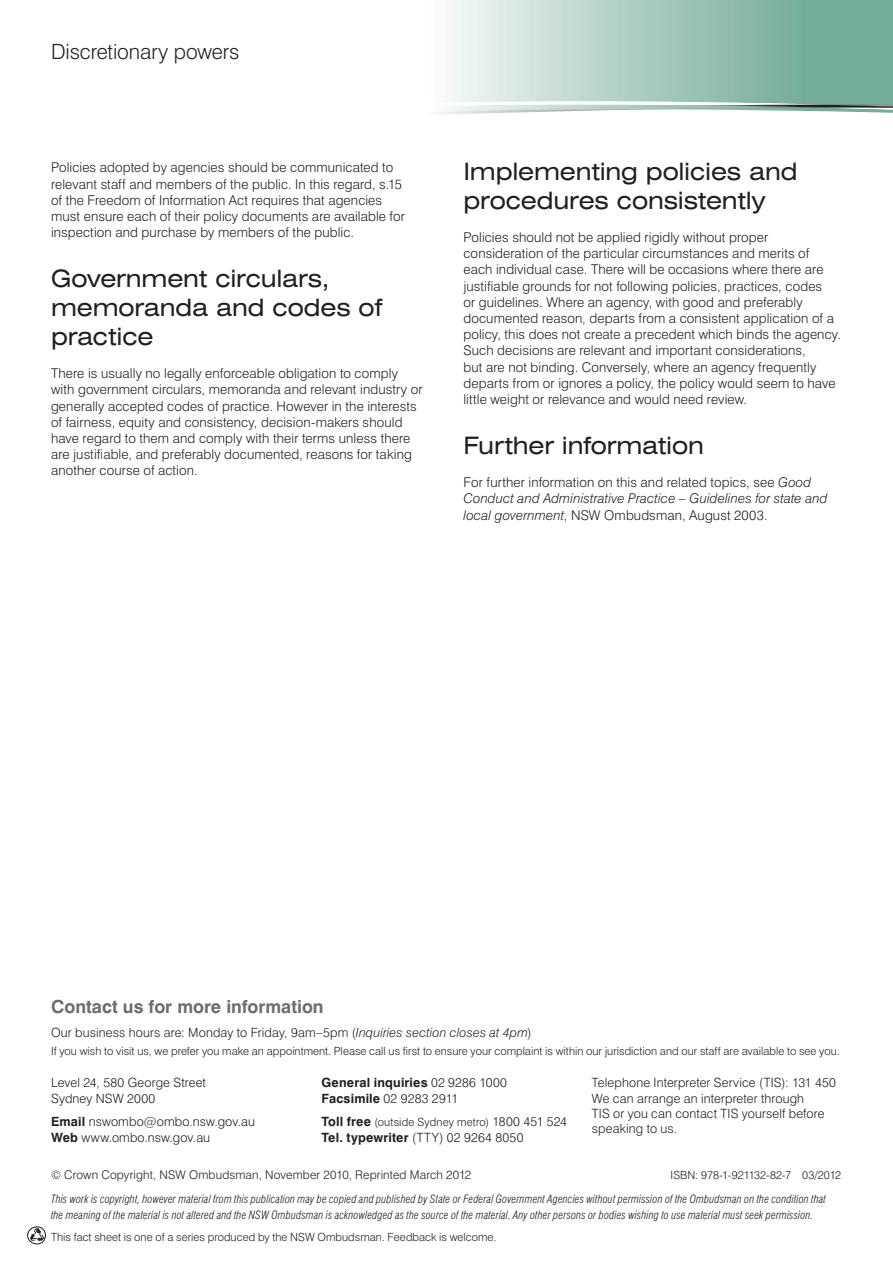
<style>
.page{position:relative;width:893px;height:1263px;background:#fff}
.page>*{position:absolute;margin:0;border:0;box-sizing:border-box;transform-origin:0 0}
.t1{font:expanded 24px/28.8px "Swiss 721 BT";letter-spacing:-.01em;color:#231f20}
.t2{font:300 21px "Swiss 721 BT";letter-spacing:-.005em;color:#231f20}
.t3{font:700 18px "Swiss 721 BT";color:#6c6d70}
.t4{font:300 13.5px/16.2px "Swiss 721 BT";letter-spacing:.01em;color:#231f20}
.t5{font:italic 300 13.5px/16.2px "Swiss 721 BT";letter-spacing:.01em;color:#231f20}
.t6{font:300 12.75px/15.3px "Swiss 721 BT";letter-spacing:.01em;color:#231f20}
.t7{font:700 12.75px/15.3px "Swiss 721 BT";letter-spacing:.015em;color:#231f20}
.t8{font:300 12px "Swiss 721 BT";letter-spacing:.015em;color:#231f20}
.t9{font:italic 300 condensed 11.25px/15.8px "Swiss 721 BT";letter-spacing:.01em;color:#231f20}
.t10{font:300 11.25px "Swiss 721 BT";letter-spacing:.005em;color:#231f20}
.s1{font-style:normal}
.s2{font-style:italic}
.s3{font-weight:700}
.s4{font-weight:300}
.s5{font-weight:700;font-size:12.75px}
.s6{font-size:12.75px}
</style>
<div class="page">
<svg style="left:447px;top:0;width:446px;height:101px;background:#a5c9bc"></svg>
<svg style="left:447px;top:101px;width:446px;height:12px"></svg>
<img style="left:441px;top:109px;width:210px;height:5px">
<img style="left:477px;top:105px;width:416px;height:6px">
<img style="left:713px;top:105px;width:180px;height:3px">
<div style="left:27px;top:1226px;width:19px;height:18px;border:1px solid #231f20;border-radius:50%"></div>
<h2 class="t2" style="left:51px;top:39px;width:190px">Discretionary powers</h2>
<p class="t4" style="left:51px;top:159px;width:355px">Policies adopted by agencies should be communicated to relevant staff and members of the public. In this regard, s.15 of the Freedom of Information Act requires that agencies must ensure each of their policy documents are available for inspection and purchase by members of the public.</p>
<h1 class="t1" style="left:51px;top:264px;width:333px">Government circulars, memoranda and codes of practice</h1>
<p class="t4" style="left:51px;top:365px;width:373px">There is usually no legally enforceable obligation to comply with government circulars, memoranda and relevant industry or generally accepted codes of practice. However in the interests of fairness, equity and consistency, decision-makers should have regard to them and comply with their terms unless there are justifiable, and preferably documented, reasons for taking another course of action.</p>
<h1 class="t1" style="left:463px;top:157px;width:336px">Implementing policies and procedures consistently</h1>
<p class="t4" style="left:463px;top:229px;width:379px">Policies should not be applied rigidly without proper consideration of the particular circumstances and merits of each individual case. There will be occasions where there are justifiable grounds for not following policies, practices, codes<br>or guidelines. Where an agency, with good and preferably documented reason, departs from a consistent application of a policy, this does not create a precedent which binds the agency.<br>Such decisions are relevant and important considerations,<br>but are not binding. Conversely, where an agency frequently departs from or ignores a policy, the policy would seem to have little weight or relevance and would need review.</p>
<h1 class="t1" style="left:463px;top:431px;width:242px">Further information</h1>
<p class="t5" style="left:463px;top:474px;width:366px"><span class="s1">For further information on this and related topics, see</span> Good<br>Conduct and Administrative Practice – Guidelines for state and local government<span class="s1">, NSW Ombudsman, August 2003.</span></p>
<h3 class="t3" style="left:51px;top:996px;width:274px">Contact us for more information</h3>
<p class="t6" style="left:51px;top:1025px;width:482px">Our business hours are: Monday to Friday, 9am–5pm (<span class="s2">Inquiries section closes at 4pm</span>)</p>
<p class="t10" style="left:51px;top:1044px;width:790px">If you wish to visit us, we prefer you make an appointment. Please call us first to ensure your complaint is within our jurisdiction and our staff are available to see you.</p>
<p class="t6" style="left:51px;top:1075px;width:157px">Level 24, 580 George Street<br>Sydney NSW 2000</p>
<p class="t6" style="left:51px;top:1114px;width:205px"><span class="s3">Email</span> nswombo@ombo.nsw.gov.au<br><span class="s3">Web</span> www.ombo.nsw.gov.au</p>
<p class="t6" style="left:592px;top:1075px;width:246px">Telephone Interpreter Service (TIS): 131 450<br>We can arrange an interpreter through<br>TIS or you can contact TIS yourself before speaking to us.</p>
<p class="t7" style="left:321px;top:1075px;width:187px">General inquiries <span class="s4">02 9286 1000<br></span>Facsimile <span class="s4">02 9283 2911</span></p>
<p class="t10" style="left:321px;top:1115px;width:247px"><span class="s5">Toll free</span> (outside Sydney metro) <span class="s6">1800 451 524</span></p>
<p class="t6" style="left:321px;top:1129px;width:203px"><span class="s3">Tel. typewriter</span> (TTY) 02 9264 8050</p>
<p class="t8" style="left:51px;top:1167px;width:422px">© Crown Copyright, NSW Ombudsman, November 2010, Reprinted March 2012</p>
<p class="t10" style="left:671px;top:1168px;width:172px">ISBN: 978-1-921132-82-7 03/2012</p>
<p class="t9" style="left:51px;top:1191px;width:777px">This work is copyright, however material from this publication may be copied and published by State or Federal Government Agencies without permission of the Ombudsman on the condition that the meaning of the material is not altered and the NSW Ombudsman is acknowledged as the source of the material. Any other persons or bodies wishing to use material must seek permission.</p>
<p class="t10" style="left:51px;top:1230px;width:447px">This fact sheet is one of a series produced by the NSW Ombudsman. Feedback is welcome.</p>
</div>
